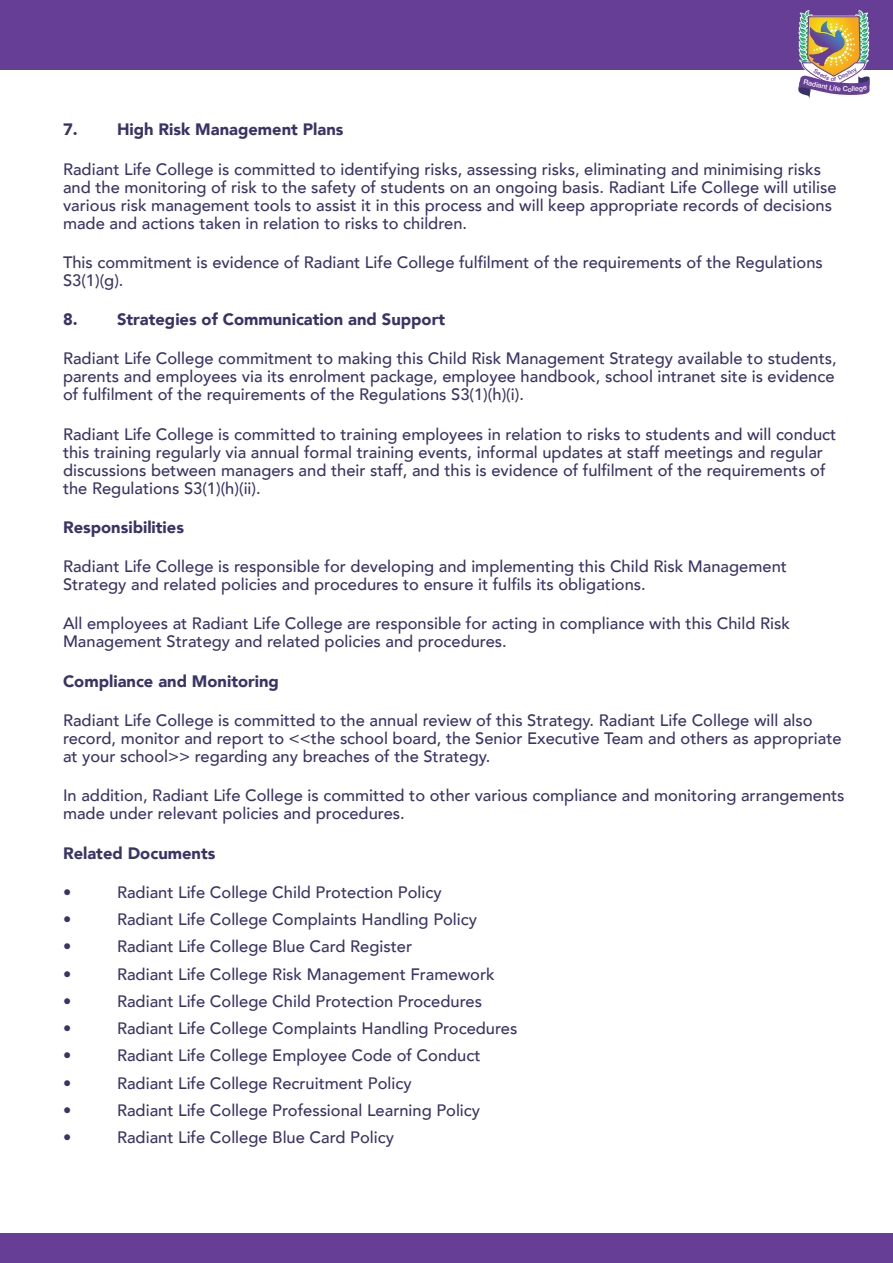
<style>
.page{position:relative;width:893px;height:1263px;background:#fff}
.page>*{position:absolute;margin:0;border:0;box-sizing:border-box;transform-origin:0 0}
.t1{font:500 16.5px/18px "Avenir";color:#393467}
.t2{font:900 16.5px "Avenir";color:#393467}
.t3{font:500 7.05px "Helvetica Neue";color:#faf9fa}
.t4{font:500 6px "Helvetica Neue";color:#663e95}
</style>
<div class="page">
<div style="left:0;top:0;width:893px;height:69px;background:#663e95"></div>
<div style="left:0;top:1233px;width:893px;height:30px;background:#663e95"></div>
<img style="left:798px;top:11px;width:72px;height:88px">
<p class="t3" style="left:810px;top:77px;width:15px;rotate:13deg">adia</p>
<p class="t4" style="left:831px;top:74px;width:7px">of</p>
<p class="t2" style="left:63px;top:115px;width:282px">7. High Risk Management Plans</p>
<p class="t1" style="left:63px;top:159px;width:775px">Radiant Life College is committed to identifying risks, assessing risks, eliminating and minimising risks and the monitoring of risk to the safety of students on an ongoing basis. Radiant Life College will utilise various risk management tools to assist it in this process and will keep appropriate records of decisions made and actions taken in relation to risks to children.</p>
<p class="t1" style="left:63px;top:252px;width:761px">This commitment is evidence of Radiant Life College fulfilment of the requirements of the Regulations<br>S3(1)(g).</p>
<p class="t2" style="left:63px;top:305px;width:384px">8. Strategies of Communication and Support</p>
<p class="t1" style="left:63px;top:349px;width:775px">Radiant Life College commitment to making this Child Risk Management Strategy available to students, parents and employees via its enrolment package, employee handbook, school intranet site is evidence of fulfilment of the requirements of the Regulations S3(1)(h)(i).</p>
<p class="t1" style="left:63px;top:424px;width:775px">Radiant Life College is committed to training employees in relation to risks to students and will conduct this training regularly via annual formal training events, informal updates at staff meetings and regular discussions between managers and their staff, and this is evidence of fulfilment of the requirements of the Regulations S3(1)(h)(ii).</p>
<p class="t2" style="left:63px;top:513px;width:123px">Responsibilities</p>
<p class="t1" style="left:63px;top:556px;width:725px">Radiant Life College is responsible for developing and implementing this Child Risk Management<br>Strategy and related policies and procedures to ensure it fulfils its obligations.</p>
<p class="t1" style="left:63px;top:614px;width:729px">All employees at Radiant Life College are responsible for acting in compliance with this Child Risk<br>Management Strategy and related policies and procedures.</p>
<p class="t2" style="left:63px;top:667px;width:218px">Compliance and Monitoring</p>
<p class="t1" style="left:63px;top:710px;width:780px">Radiant Life College is committed to the annual review of this Strategy. Radiant Life College will also record, monitor and report to &lt;&lt;the school board, the Senior Executive Team and others as appropriate at your school&gt;&gt; regarding any breaches of the Strategy.</p>
<p class="t1" style="left:63px;top:786px;width:783px">In addition, Radiant Life College is committed to other various compliance and monitoring arrangements made under relevant policies and procedures.</p>
<p class="t2" style="left:63px;top:839px;width:154px">Related Documents</p>
<p class="t1" style="left:63px;top:882px;width:10px">•</p>
<p class="t1" style="left:117px;top:882px;width:326px">Radiant Life College Child Protection Policy</p>
<p class="t1" style="left:63px;top:909px;width:10px">•</p>
<p class="t1" style="left:117px;top:909px;width:361px">Radiant Life College Complaints Handling Policy</p>
<p class="t1" style="left:63px;top:937px;width:10px">•</p>
<p class="t1" style="left:117px;top:937px;width:297px">Radiant Life College Blue Card Register</p>
<p class="t1" style="left:63px;top:964px;width:10px">•</p>
<p class="t1" style="left:117px;top:964px;width:379px">Radiant Life College Risk Management Framework</p>
<p class="t1" style="left:63px;top:991px;width:10px">•</p>
<p class="t1" style="left:117px;top:991px;width:366px">Radiant Life College Child Protection Procedures</p>
<p class="t1" style="left:63px;top:1018px;width:10px">•</p>
<p class="t1" style="left:117px;top:1018px;width:402px">Radiant Life College Complaints Handling Procedures</p>
<p class="t1" style="left:63px;top:1046px;width:10px">•</p>
<p class="t1" style="left:117px;top:1046px;width:365px">Radiant Life College Employee Code of Conduct</p>
<p class="t1" style="left:63px;top:1073px;width:10px">•</p>
<p class="t1" style="left:117px;top:1073px;width:296px">Radiant Life College Recruitment Policy</p>
<p class="t1" style="left:63px;top:1100px;width:10px">•</p>
<p class="t1" style="left:117px;top:1100px;width:365px">Radiant Life College Professional Learning Policy</p>
<p class="t1" style="left:63px;top:1127px;width:10px">•</p>
<p class="t1" style="left:117px;top:1127px;width:278px">Radiant Life College Blue Card Policy</p>
</div>
